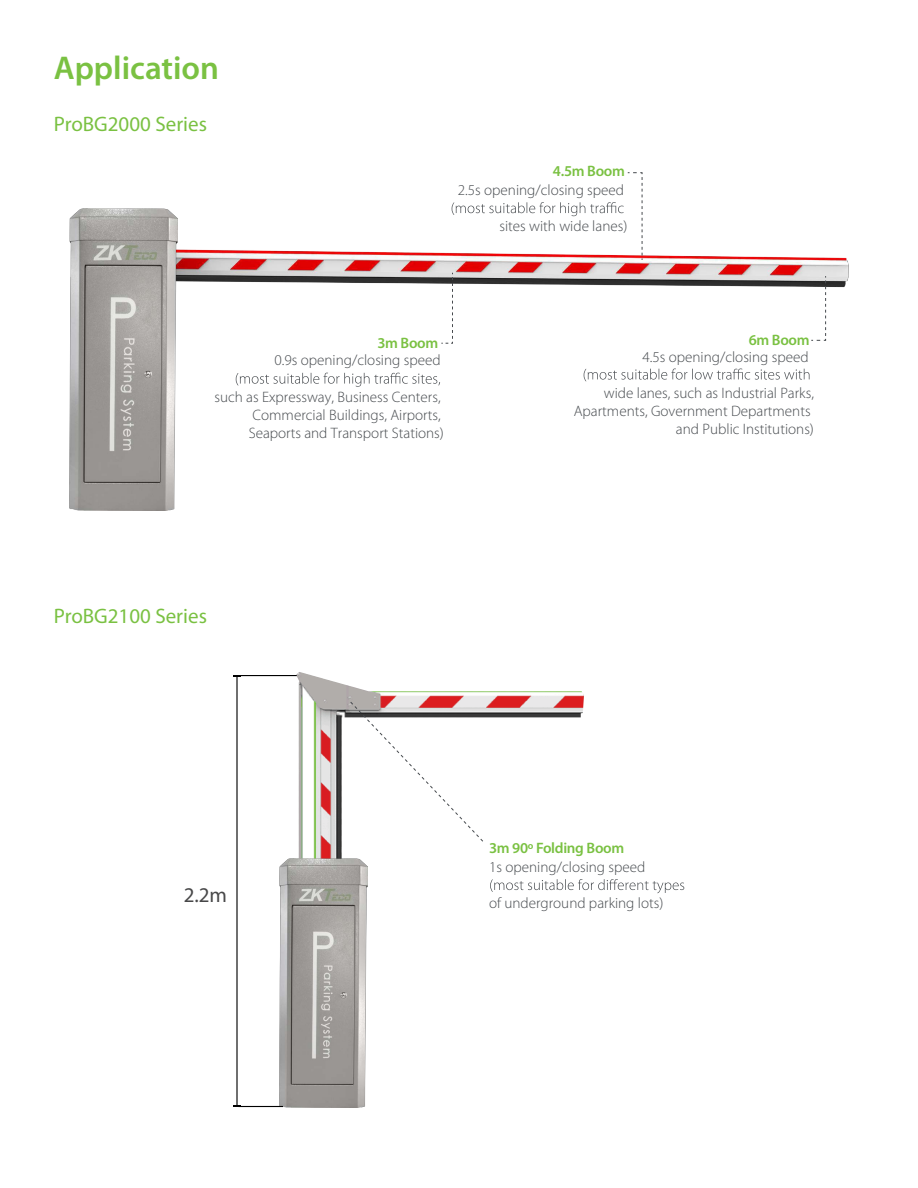
<style>
.page{position:relative;width:918px;height:1188px;background:#fff}
.page>*{position:absolute;margin:0;border:0;box-sizing:border-box;transform-origin:0 0}
.t1{font:600 33px "Myriad Pro";color:#7ac142}
.t2{font:21px "Myriad Pro";color:#7ac142}
.t3{font:21px "Myriad Pro";color:#484849}
.t4{font:300 15.15px/18.1px "Myriad Pro";color:#464a4e}
.t5{font:600 15.15px "Myriad Pro";letter-spacing:-.02em;color:#7ac142}
</style>
<div class="page">
<img style="left:296px;top:672px;width:288px;height:186px">
<img style="left:177px;top:206px;width:672px;height:176px">
<svg style="left:490px;top:879px;width:194px;height:14px"></svg>
<svg style="left:236px;top:373px;width:204px;height:14px"></svg>
<svg style="left:584px;top:369px;width:226px;height:12px"></svg>
<svg style="left:441px;top:272px;width:12px;height:72px"></svg>
<svg style="left:452px;top:172px;width:191px;height:89px"></svg>
<svg style="left:811px;top:275px;width:15px;height:66px"></svg>
<svg style="left:350px;top:701px;width:134px;height:141px"></svg>
<img style="left:70px;top:208px;width:107px;height:303px">
<img style="left:279px;top:858px;width:89px;height:250px">
<hr style="left:236px;top:676px;width:2px;height:430px;background:#000">
<hr style="left:239px;top:675px;width:58px;height:1px;background:#000">
<hr style="left:238px;top:1106px;width:45px;height:1px;background:#000">
<h1 class="t1" style="left:54px;top:47px;width:167px">Application</h1>
<h2 class="t2" style="left:54px;top:111px;width:155px">ProBG2000 Series</h2>
<p class="t5" style="left:553px;top:161px;width:74px">4.5m Boom</p>
<p class="t4" style="left:458px;top:181px;width:168px">2.5s opening/closing speed</p>
<p class="t4" style="left:499px;top:217px;width:130px">sites with wide lanes)</p>
<p class="t5" style="left:377px;top:333px;width:62px">3m Boom</p>
<p class="t5" style="left:749px;top:331px;width:62px">6m Boom</p>
<p class="t4" style="left:274px;top:351px;width:168px">0.9s opening/closing speed</p>
<p class="t4" style="left:642px;top:348px;width:168px">4.5s opening/closing speed</p>
<p class="t4" style="left:249px;top:387px;width:197px;text-indent:-34px">such as Expressway, Business Centers,<br>Commercial Buildings, Airports,<br>Seaports and Transport Stations)</p>
<p class="t4" style="left:574px;top:383px;width:242px;text-align:right">wide lanes, such as Industrial Parks,<br>Apartments, Government Departments and Public Institutions)</p>
<h2 class="t2" style="left:54px;top:603px;width:155px">ProBG2100 Series</h2>
<h2 class="t3" style="left:184px;top:883px;width:45px">2.2m</h2>
<p class="t5" style="left:489px;top:838px;width:137px">3m 90º Folding Boom</p>
<p class="t4" style="left:489px;top:858px;width:158px">1s opening/closing speed</p>
<p class="t4" style="left:489px;top:894px;width:176px">of underground parking lots)</p>
</div>
